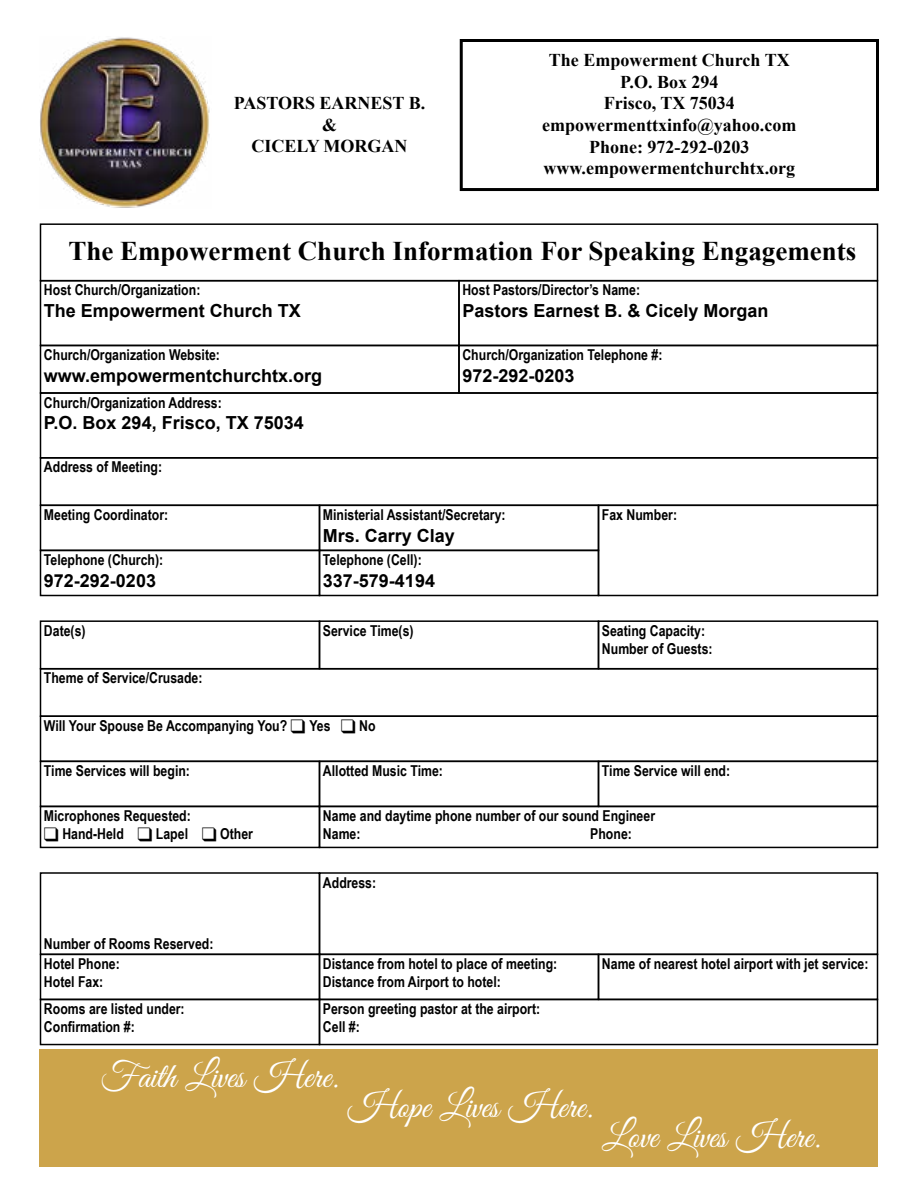
<style>
.page{position:relative;width:918px;height:1188px;background:#fff}
.page>*{position:absolute;margin:0;border:0;box-sizing:border-box;transform-origin:0 0}
.t1{font:36px "Great Vibes";color:#fff}
.t2{font:700 27px "Times New Roman";color:#000}
.t3{font:700 18px "Arial";color:#000}
.t4{font:700 18px/21.6px "Times New Roman";color:#000;text-align:center}
.t5{font:700 15px/18px "Arial Narrow";color:#000}
</style>
<div class="page">
<div style="left:40px;top:1049px;width:838px;height:117px;background:#cca44b"></div>
<div style="left:460px;top:39px;width:419px;height:152px;border:3px solid #000"></div>
<div style="left:40px;top:223px;width:838px;height:58px;border:2px solid #000"></div>
<div style="left:40px;top:345px;width:420px;height:49px;border:2px solid #000"></div>
<div style="left:458px;top:345px;width:420px;height:49px;border:2px solid #000"></div>
<div style="left:40px;top:392px;width:838px;height:67px;border:2px solid #000"></div>
<div style="left:40px;top:457px;width:838px;height:49px;border:2px solid #000"></div>
<div style="left:40px;top:620px;width:280px;height:49px;border:2px solid #000"></div>
<div style="left:319px;top:620px;width:280px;height:49px;border:2px solid #000"></div>
<div style="left:598px;top:620px;width:280px;height:49px;border:2px solid #000"></div>
<div style="left:40px;top:716px;width:838px;height:46px;border:2px solid #000"></div>
<div style="left:40px;top:806px;width:280px;height:42px;border:2px solid #000"></div>
<div style="left:319px;top:806px;width:559px;height:42px;border:2px solid #000"></div>
<div style="left:40px;top:505px;width:280px;height:46px;border:2px solid #000"></div>
<div style="left:40px;top:550px;width:280px;height:46px;border:2px solid #000"></div>
<div style="left:40px;top:954px;width:280px;height:46px;border:2px solid #000"></div>
<div style="left:40px;top:761px;width:280px;height:46px;border:2px solid #000"></div>
<div style="left:319px;top:761px;width:280px;height:46px;border:2px solid #000"></div>
<div style="left:598px;top:761px;width:280px;height:46px;border:2px solid #000"></div>
<div style="left:40px;top:999px;width:280px;height:46px;border:2px solid #000"></div>
<div style="left:319px;top:505px;width:280px;height:46px;border:2px solid #000"></div>
<div style="left:319px;top:550px;width:280px;height:46px;border:2px solid #000"></div>
<div style="left:319px;top:954px;width:280px;height:46px;border:2px solid #000"></div>
<div style="left:319px;top:999px;width:559px;height:46px;border:2px solid #000"></div>
<div style="left:598px;top:505px;width:280px;height:91px;border:2px solid #000"></div>
<div style="left:598px;top:954px;width:280px;height:46px;border:2px solid #000"></div>
<img style="left:40px;top:37px;width:170px;height:171px">
<p class="t4" style="left:234px;top:92px;width:193px">PASTORS EARNEST B. &amp;<br>CICELY MORGAN</p>
<p class="t4" style="left:542px;top:49px;width:256px">The Empowerment Church TX<br>P.O. Box 294<br>Frisco, TX 75034 empowermenttxinfo@yahoo.com<br>Phone: 972-292-0203 www.empowermentchurchtx.org</p>
<h2 class="t2" style="left:68px;top:232px;width:790px">The Empowerment Church Information For Speaking Engagements</h2>
<p class="t5" style="left:44px;top:280px;width:158px">Host Church/Organization:</p>
<p class="t3" style="left:44px;top:299px;width:259px">The Empowerment Church TX</p>
<p class="t5" style="left:44px;top:345px;width:178px">Church/Organization Website:</p>
<p class="t3" style="left:44px;top:363px;width:280px">www.empowermentchurchtx.org</p>
<p class="t5" style="left:44px;top:393px;width:179px">Church/Organization Address:</p>
<p class="t3" style="left:44px;top:411px;width:261px">P.O. Box 294, Frisco, TX 75034</p>
<p class="t5" style="left:44px;top:457px;width:120px">Address of Meeting:</p>
<p class="t5" style="left:462px;top:280px;width:179px">Host Pastors/Director’s Name:</p>
<p class="t3" style="left:462px;top:299px;width:308px">Pastors Earnest B. &amp; Cicely Morgan</p>
<p class="t5" style="left:462px;top:345px;width:202px">Church/Organization Telephone #:</p>
<p class="t3" style="left:462px;top:363px;width:114px">972-292-0203</p>
<p class="t5" style="left:44px;top:505px;width:126px">Meeting Coordinator:</p>
<p class="t5" style="left:44px;top:550px;width:121px">Telephone (Church):</p>
<p class="t3" style="left:44px;top:568px;width:114px">972-292-0203</p>
<p class="t5" style="left:323px;top:505px;width:184px">Ministerial Assistant/Secretary:</p>
<p class="t3" style="left:323px;top:523px;width:134px">Mrs. Carry Clay</p>
<p class="t5" style="left:323px;top:550px;width:100px">Telephone (Cell):</p>
<p class="t3" style="left:323px;top:568px;width:114px">337-579-4194</p>
<p class="t5" style="left:602px;top:505px;width:77px">Fax Number:</p>
<p class="t5" style="left:44px;top:621px;width:43px">Date(s)</p>
<p class="t5" style="left:323px;top:621px;width:92px">Service Time(s)</p>
<p class="t5" style="left:602px;top:621px;width:112px">Seating Capacity:<br>Number of Guests:</p>
<p class="t5" style="left:44px;top:668px;width:160px">Theme of Service/Crusade:</p>
<p class="t5" style="left:44px;top:716px;width:333px">Will Your Spouse Be Accompanying You? ❑ Yes ❑ No</p>
<p class="t5" style="left:44px;top:761px;width:148px">Time Services will begin:</p>
<p class="t5" style="left:323px;top:761px;width:122px">Allotted Music Time:</p>
<p class="t5" style="left:602px;top:761px;width:130px">Time Service will end:</p>
<p class="t5" style="left:44px;top:806px;width:148px">Microphones Requested:</p>
<p class="t5" style="left:44px;top:824px;width:211px">❑ Hand-Held ❑ Lapel ❑ Other</p>
<p class="t5" style="left:44px;top:934px;width:171px">Number of Rooms Reserved:</p>
<p class="t5" style="left:44px;top:954px;width:77px">Hotel Phone:<br>Hotel Fax:</p>
<p class="t5" style="left:44px;top:999px;width:142px">Rooms are listed under:<br>Confirmation #:</p>
<p class="t5" style="left:323px;top:806px;width:334px">Name and daytime phone number of our sound Engineer<br>Name:</p>
<p class="t5" style="left:590px;top:824px;width:43px">Phone:</p>
<p class="t5" style="left:323px;top:873px;width:55px">Address:</p>
<p class="t5" style="left:323px;top:954px;width:236px">Distance from hotel to place of meeting:<br>Distance from Airport to hotel:</p>
<p class="t5" style="left:323px;top:999px;width:219px">Person greeting pastor at the airport:<br>Cell #:</p>
<p class="t5" style="left:602px;top:954px;width:268px">Name of nearest hotel airport with jet service:</p>
<h1 class="t1" style="left:100px;top:1057px;width:240px">Faith Lives Here.</h1>
<h1 class="t1" style="left:348px;top:1087px;width:247px">Hope Lives Here.</h1>
<h1 class="t1" style="left:602px;top:1117px;width:220px">Love Lives Here.</h1>
</div>
